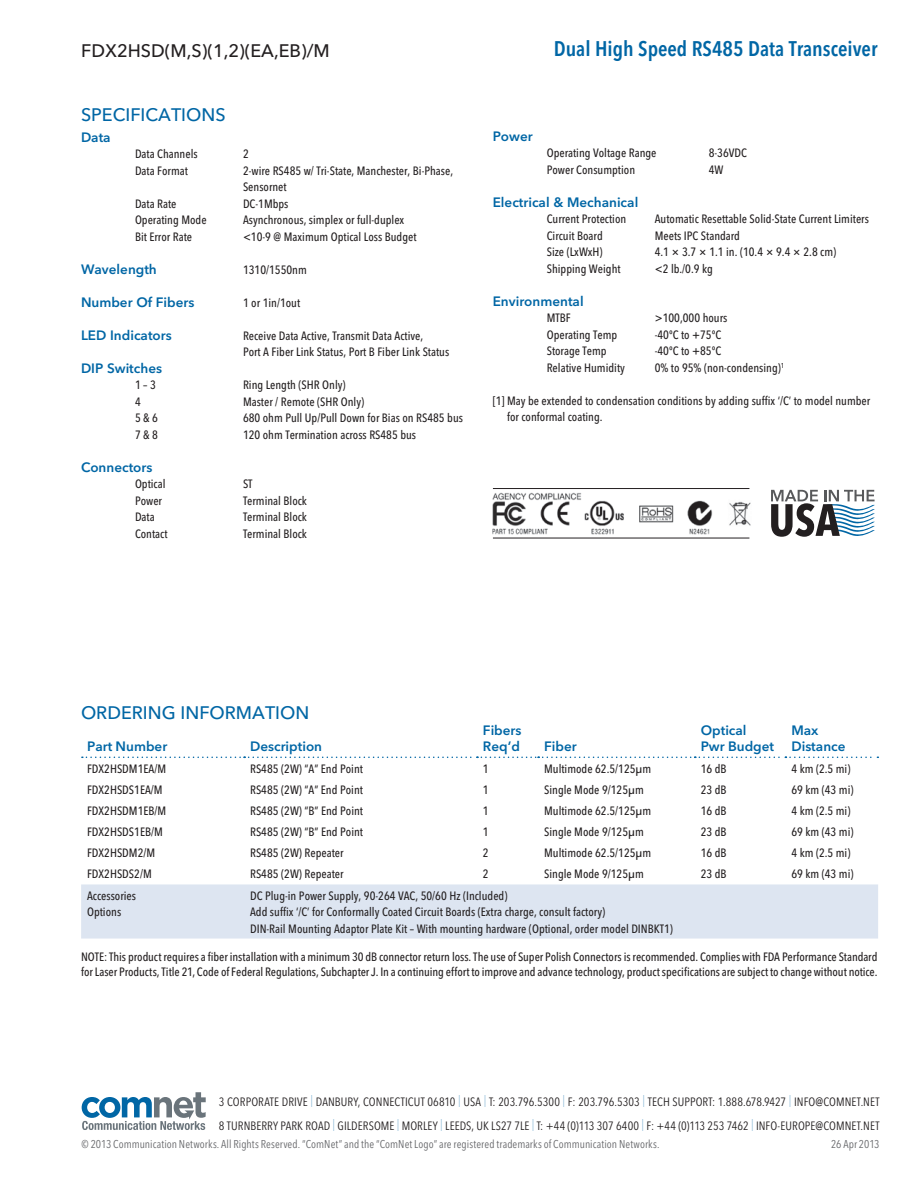
<style>
.page{position:relative;width:918px;height:1188px;background:#fff}
.page>*{position:absolute;margin:0;border:0;box-sizing:border-box;transform-origin:0 0}
.t1{font:600 condensed 21px "Avenir Next LT Pro";color:#0066a5}
.t2{font:500 18px "Avenir Next LT Pro";color:#0066a5}
.t3{font:500 18px "Avenir Next LT Pro";color:#231f20}
.t4{font:600 13.5px/16.5px "Avenir Next LT Pro";color:#0066a5}
.t5{font:500 condensed 12px/16.5px "Avenir Next LT Pro";color:#231f20}
.t6{font:condensed 12px/23.5px "Avenir Next LT Pro";letter-spacing:.005em;color:#231f20}
.t7{font:condensed 11.25px "Avenir Next LT Pro";letter-spacing:.005em;color:#67686b}
.s1{font-weight:200;color:#0066a5}
</style>
<div class="page">
<svg style="left:82px;top:1092px;width:124px;height:38px"></svg>
<hr style="left:493px;top:488px;width:256px;height:1px;background:#231f20">
<hr style="left:493px;top:538px;width:256px;height:1px;background:#231f20">
<img style="left:493px;top:493px;width:258px;height:41px">
<svg style="left:771px;top:490px;width:104px;height:47px"></svg>
<div style="left:81px;top:884px;width:797px;height:55px;background:#dde5f1"></div>
<svg style="left:82px;top:757px;width:796px;height:1px"></svg>
<h2 class="t3" style="left:81px;top:40px;width:250px">FDX2HSD(M,S)(1,2)(EA,EB)/M</h2>
<h1 class="t1" style="left:554px;top:36px;width:325px">Dual High Speed RS485 Data Transceiver</h1>
<h2 class="t2" style="left:81px;top:104px;width:11px">SPECIFICATI</h2>
<h2 class="t2" style="left:186px;top:104px;width:28px">ONS</h2>
<p class="t4" style="left:81px;top:129px;width:31px">Data</p>
<p class="t5" style="left:135px;top:146px;width:64px">Data Channels</p>
<p class="t5" style="left:243px;top:146px;width:7px">2</p>
<p class="t5" style="left:135px;top:162px;width:54px">Data Format</p>
<p class="t5" style="left:243px;top:162px;width:212px">2-wire RS485 w/ Tri-State, Manchester, Bi-Phase,<br>Sensornet</p>
<p class="t5" style="left:135px;top:195px;width:43px">Data Rate</p>
<p class="t5" style="left:243px;top:195px;width:47px">DC-1Mbps</p>
<p class="t5" style="left:135px;top:212px;width:73px">Operating Mode</p>
<p class="t5" style="left:243px;top:212px;width:163px">Asynchronous, simplex or full-duplex</p>
<p class="t5" style="left:135px;top:228px;width:59px">Bit Error Rate</p>
<p class="t5" style="left:243px;top:228px;width:175px">&lt;10-9 @ Maximum Optical Loss Budget</p>
<p class="t4" style="left:81px;top:261px;width:77px">Wavelength</p>
<p class="t5" style="left:243px;top:261px;width:65px">1310/1550nm</p>
<p class="t4" style="left:81px;top:294px;width:115px">Number Of Fibers</p>
<p class="t5" style="left:243px;top:294px;width:59px">1 or 1in/1out</p>
<p class="t4" style="left:81px;top:327px;width:92px">LED Indicators</p>
<p class="t5" style="left:243px;top:327px;width:208px">Receive Data Active, Transmit Data Active,<br>Port A Fiber Link Status, Port B Fiber Link Status</p>
<p class="t4" style="left:81px;top:360px;width:83px">DIP Switches</p>
<p class="t5" style="left:135px;top:377px;width:22px">1 – 3</p>
<p class="t5" style="left:243px;top:377px;width:104px">Ring Length (SHR Only)</p>
<p class="t5" style="left:135px;top:393px;width:7px">4</p>
<p class="t5" style="left:243px;top:393px;width:123px">Master / Remote (SHR Only)</p>
<p class="t5" style="left:135px;top:410px;width:25px">5 &amp; 6</p>
<p class="t5" style="left:243px;top:410px;width:222px">680 ohm Pull Up/Pull Down for Bias on RS485 bus</p>
<p class="t5" style="left:135px;top:426px;width:25px">7 &amp; 8</p>
<p class="t5" style="left:243px;top:426px;width:175px">120 ohm Termination across RS485 bus</p>
<p class="t4" style="left:81px;top:459px;width:73px">Connectors</p>
<p class="t5" style="left:135px;top:476px;width:32px">Optical</p>
<p class="t5" style="left:243px;top:476px;width:11px">ST</p>
<p class="t5" style="left:135px;top:492px;width:29px">Power</p>
<p class="t5" style="left:243px;top:492px;width:66px">Terminal Block</p>
<p class="t5" style="left:135px;top:509px;width:21px">Data</p>
<p class="t5" style="left:243px;top:509px;width:66px">Terminal Block</p>
<p class="t5" style="left:135px;top:525px;width:34px">Contact</p>
<p class="t5" style="left:243px;top:525px;width:66px">Terminal Block</p>
<p class="t4" style="left:493px;top:128px;width:41px">Power</p>
<p class="t5" style="left:547px;top:145px;width:111px">Operating Voltage Range</p>
<p class="t5" style="left:709px;top:145px;width:40px">8-36VDC</p>
<p class="t5" style="left:547px;top:161px;width:90px">Power Consumption</p>
<p class="t5" style="left:709px;top:161px;width:16px">4W</p>
<p class="t4" style="left:493px;top:194px;width:147px">Electrical &amp; Mechanical</p>
<p class="t5" style="left:547px;top:211px;width:81px">Current Protection</p>
<p class="t5" style="left:655px;top:211px;width:216px">Automatic Resettable Solid-State Current Limiters</p>
<p class="t5" style="left:547px;top:227px;width:58px">Circuit Board</p>
<p class="t5" style="left:655px;top:227px;width:87px">Meets IPC Standard</p>
<p class="t5" style="left:547px;top:244px;width:57px">Size (LxWxH)</p>
<p class="t5" style="left:655px;top:244px;width:183px">4.1 × 3.7 × 1.1 in. (10.4 × 9.4 × 2.8 cm)</p>
<p class="t5" style="left:547px;top:260px;width:75px">Shipping Weight</p>
<p class="t5" style="left:655px;top:260px;width:60px">&lt;2 lb./0.9 kg</p>
<p class="t4" style="left:493px;top:293px;width:92px">Environmental</p>
<p class="t5" style="left:547px;top:310px;width:25px">MTBF</p>
<p class="t5" style="left:655px;top:310px;width:74px">&gt;100,000 hours</p>
<p class="t5" style="left:547px;top:326px;width:72px">Operating Temp</p>
<p class="t5" style="left:655px;top:326px;width:68px">-40ºC to +75ºC</p>
<p class="t5" style="left:547px;top:343px;width:61px">Storage Temp</p>
<p class="t5" style="left:655px;top:343px;width:68px">-40ºC to +85ºC</p>
<p class="t5" style="left:547px;top:359px;width:80px">Relative Humidity</p>
<p class="t5" style="left:655px;top:359px;width:131px">0% to 95% (non-condensing)<sup>1</sup></p>
<p class="t5" style="left:507px;top:392px;width:365px;text-indent:-14px">[1] May be extended to condensation conditions by adding suffix ‘/C’ to model number for conformal coating.</p>
<h2 class="t2" style="left:81px;top:701px;width:230px">ORDERING INFORMATION</h2>
<p class="t4" style="left:87px;top:738px;width:82px">Part Number</p>
<p class="t4" style="left:250px;top:738px;width:74px">Description</p>
<p class="t4" style="left:483px;top:722px;width:40px">Fibers<br>Req’d</p>
<p class="t4" style="left:544px;top:738px;width:34px">Fiber</p>
<p class="t4" style="left:701px;top:722px;width:75px">Optical<br>Pwr Budget</p>
<p class="t4" style="left:791px;top:722px;width:56px">Max<br>Distance</p>
<p class="t5" style="left:87px;top:761px;width:81px">FDX2HSDM1EA/M</p>
<p class="t5" style="left:250px;top:761px;width:114px">RS485 (2W) “A” End Point</p>
<p class="t5" style="left:483px;top:761px;width:7px">1</p>
<p class="t5" style="left:544px;top:761px;width:109px">Multimode 62.5/125μm</p>
<p class="t5" style="left:701px;top:761px;width:27px">16 dB</p>
<p class="t5" style="left:791px;top:761px;width:61px">4 km (2.5 mi)</p>
<p class="t5" style="left:87px;top:782px;width:77px">FDX2HSDS1EA/M</p>
<p class="t5" style="left:250px;top:782px;width:114px">RS485 (2W) “A” End Point</p>
<p class="t5" style="left:483px;top:782px;width:7px">1</p>
<p class="t5" style="left:544px;top:782px;width:101px">Single Mode 9/125μm</p>
<p class="t5" style="left:701px;top:782px;width:27px">23 dB</p>
<p class="t5" style="left:791px;top:782px;width:64px">69 km (43 mi)</p>
<p class="t5" style="left:87px;top:803px;width:81px">FDX2HSDM1EB/M</p>
<p class="t5" style="left:250px;top:803px;width:115px">RS485 (2W) “B” End Point</p>
<p class="t5" style="left:483px;top:803px;width:7px">1</p>
<p class="t5" style="left:544px;top:803px;width:109px">Multimode 62.5/125μm</p>
<p class="t5" style="left:701px;top:803px;width:27px">16 dB</p>
<p class="t5" style="left:791px;top:803px;width:61px">4 km (2.5 mi)</p>
<p class="t5" style="left:87px;top:824px;width:77px">FDX2HSDS1EB/M</p>
<p class="t5" style="left:250px;top:824px;width:115px">RS485 (2W) “B” End Point</p>
<p class="t5" style="left:483px;top:824px;width:7px">1</p>
<p class="t5" style="left:544px;top:824px;width:101px">Single Mode 9/125μm</p>
<p class="t5" style="left:701px;top:824px;width:27px">23 dB</p>
<p class="t5" style="left:791px;top:824px;width:64px">69 km (43 mi)</p>
<p class="t5" style="left:87px;top:845px;width:70px">FDX2HSDM2/M</p>
<p class="t5" style="left:250px;top:845px;width:95px">RS485 (2W) Repeater</p>
<p class="t5" style="left:483px;top:845px;width:7px">2</p>
<p class="t5" style="left:544px;top:845px;width:109px">Multimode 62.5/125μm</p>
<p class="t5" style="left:701px;top:845px;width:27px">16 dB</p>
<p class="t5" style="left:791px;top:845px;width:61px">4 km (2.5 mi)</p>
<p class="t5" style="left:87px;top:866px;width:66px">FDX2HSDS2/M</p>
<p class="t5" style="left:250px;top:866px;width:95px">RS485 (2W) Repeater</p>
<p class="t5" style="left:483px;top:866px;width:7px">2</p>
<p class="t5" style="left:544px;top:866px;width:101px">Single Mode 9/125μm</p>
<p class="t5" style="left:701px;top:866px;width:27px">23 dB</p>
<p class="t5" style="left:791px;top:866px;width:64px">69 km (43 mi)</p>
<p class="t5" style="left:87px;top:887px;width:51px">Accessories<br>Options</p>
<p class="t5" style="left:250px;top:887px;width:424px">DC Plug-in Power Supply, 90-264 VAC, 50/60 Hz (Included)<br>Add suffix ‘/C’ for Conformally Coated Circuit Boards (Extra charge, consult factory)<br>DIN-Rail Mounting Adaptor Plate Kit – With mounting hardware (Optional, order model DINBKT1)</p>
<p class="t5" style="left:81px;top:950px;width:798px;line-height:14.4px">NOTE: This product requires a fiber installation with a minimum 30 dB connector return loss. The use of Super Polish Connectors is recommended. Complies with FDA Performance Standard for Laser Products, Title 21, Code of Federal Regulations, Subchapter J. In a continuing effort to improve and advance technology, product specifications are subject to change without notice.</p>
<p class="t6" style="left:219px;top:1090px;width:662px">3 CORPORATE DRIVE <span class="s1">|</span> DANBURY, CONNECTICUT 06810 <span class="s1">|</span> USA <span class="s1">|</span> T: 203.796.5300 <span class="s1">|</span> F: 203.796.5303 <span class="s1">|</span> TECH SUPPORT: 1.888.678.9427 <span class="s1">|</span> INFO@COMNET.NET<br>8 TURNBERRY PARK ROAD <span class="s1">|</span> GILDERSOME <span class="s1">|</span> MORLEY <span class="s1">|</span> LEEDS, UK LS27 7LE <span class="s1">|</span> T: +44 (0)113 307 6400 <span class="s1">|</span> F: +44 (0)113 253 7462 <span class="s1">|</span> INFO-EUROPE@COMNET.NET</p>
<p class="t7" style="left:82px;top:1137px;width:579px">© 2013 Communication Networks. All Rights Reserved. “ComNet” and the “ComNet Logo” are registered trademarks of Communication Networks.</p>
<p class="t7" style="left:831px;top:1137px;width:50px">26 Apr 2013</p>
</div>
